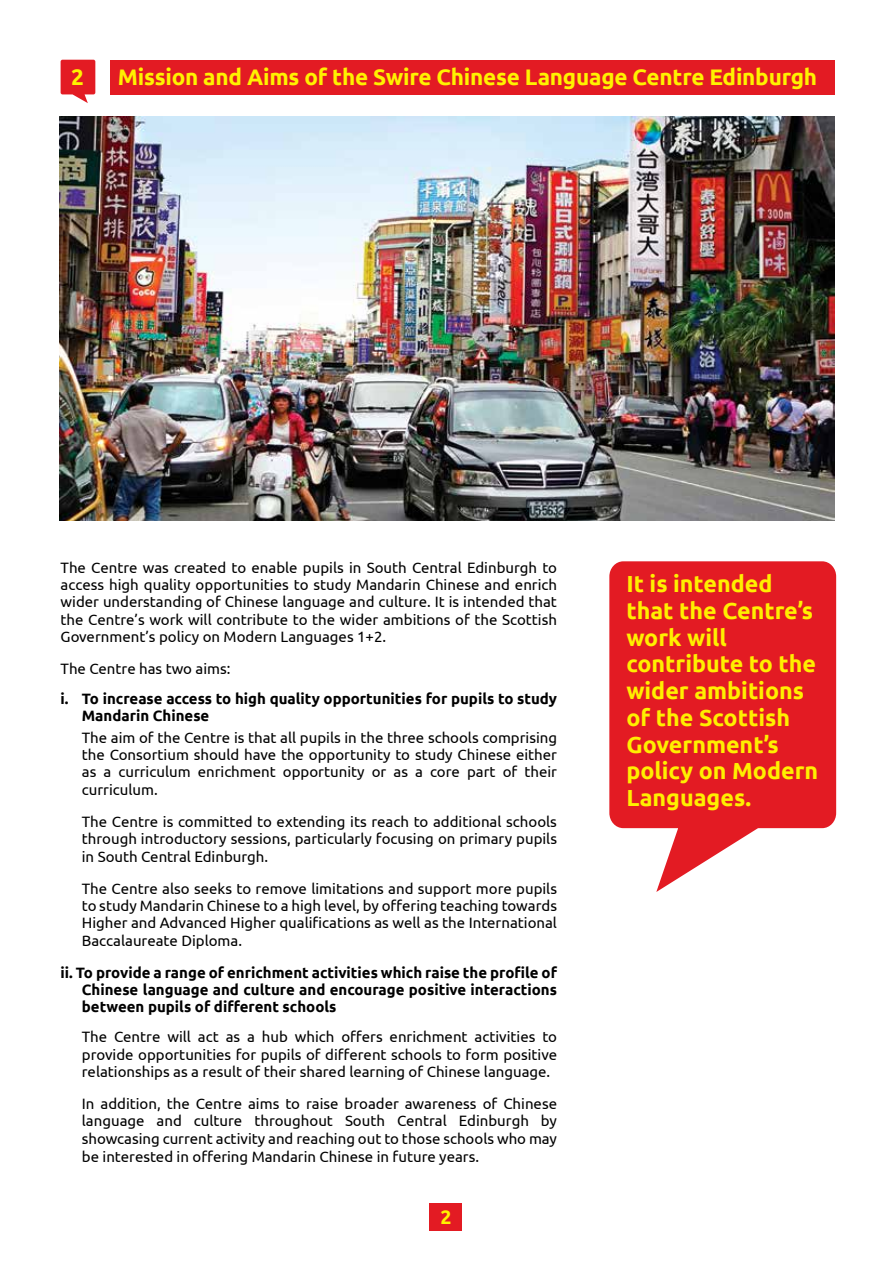
<style>
.page{position:relative;width:893px;height:1263px;background:#fff}
.page>*{position:absolute;margin:0;border:0;box-sizing:border-box;transform-origin:0 0}
.t1{font:700 23.25px/26.7px "Ubuntu";color:#ffef00}
.t2{font:700 22.5px "Ubuntu";letter-spacing:-.01em;color:#fff200}
.t3{font:700 19.5px "Ubuntu";color:#fff200}
.t4{font:15px/17.2px "Ubuntu";color:#000;text-align:justify}
.t5{font:700 15px/17.2px "Ubuntu";color:#000}
</style>
<div class="page">
<div style="left:429px;top:1203px;width:33px;height:28px;background:#e31b23"></div>
<div style="left:110px;top:61px;width:725px;height:34px;background:#e31b23"></div>
<svg style="left:61px;top:60px;width:34px;height:43px"></svg>
<img style="left:59px;top:117px;width:776px;height:404px">
<svg style="left:609px;top:561px;width:228px;height:331px"></svg>
<h2 class="t2" style="left:71px;top:63px;width:14px">2</h2>
<h2 class="t2" style="left:118px;top:63px;width:701px">Mission and Aims of the Swire Chinese Language Centre Edinburgh</h2>
<p class="t4" style="left:61px;top:558px;width:498px">The Centre was created to enable pupils in South Central Edinburgh to access high quality opportunities to study Mandarin Chinese and enrich wider understanding of Chinese language and culture. It is intended that the Centre’s work will contribute to the wider ambitions of the Scottish Government’s policy on Modern Languages 1+2.</p>
<p class="t4" style="left:61px;top:660px;width:171px">The Centre has two aims:</p>
<p class="t5" style="left:82px;top:690px;width:477px;text-indent:-21px">i. To increase access to high quality opportunities for pupils to study<br>Mandarin Chinese</p>
<p class="t4" style="left:82px;top:728px;width:477px">The aim of the Centre is that all pupils in the three schools comprising the Consortium should have the opportunity to study Chinese either as a curriculum enrichment opportunity or as a core part of their curriculum.</p>
<p class="t4" style="left:82px;top:812px;width:477px">The Centre is committed to extending its reach to additional schools through introductory sessions, particularly focusing on primary pupils in South Central Edinburgh.</p>
<p class="t4" style="left:82px;top:879px;width:477px">The Centre also seeks to remove limitations and support more pupils to study Mandarin Chinese to a high level, by offering teaching towards Higher and Advanced Higher qualifications as well as the International Baccalaureate Diploma.</p>
<p class="t5" style="left:82px;top:963px;width:477px;text-align:justify;text-indent:-21px">ii. To provide a range of enrichment activities which raise the profile of Chinese language and culture and encourage positive interactions between pupils of different schools</p>
<p class="t4" style="left:82px;top:1028px;width:477px">The Centre will act as a hub which offers enrichment activities to provide opportunities for pupils of different schools to form positive relationships as a result of their shared learning of Chinese language.</p>
<p class="t4" style="left:82px;top:1094px;width:477px">In addition, the Centre aims to raise broader awareness of Chinese language and culture throughout South Central Edinburgh by showcasing current activity and reaching out to those schools who may be interested in offering Mandarin Chinese in future years.</p>
<h3 class="t3" style="left:440px;top:1205px;width:13px">2</h3>
<h1 class="t1" style="left:626px;top:570px;width:193px">It is intended that the Centre’s work will contribute to the wider ambitions of the Scottish<br>Government’s policy on Modern<br>Languages.</h1>
</div>
